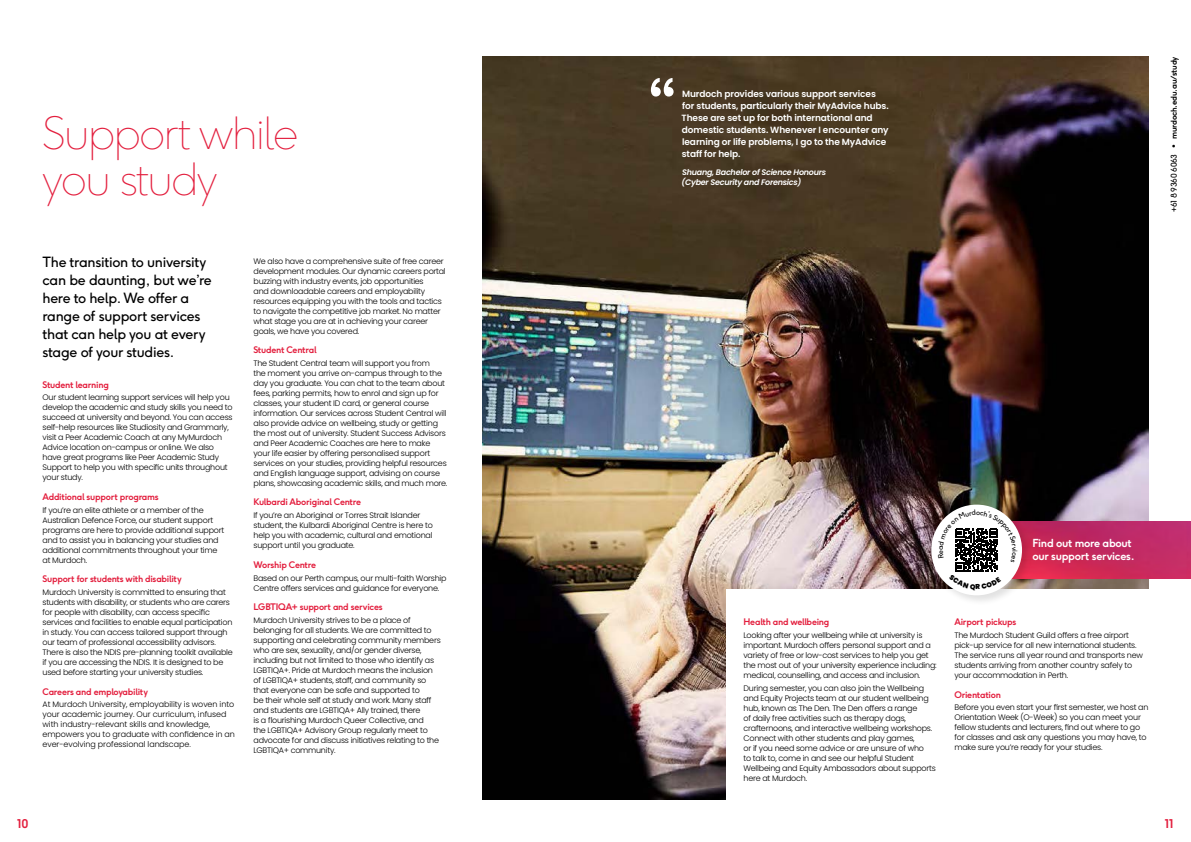
<style>
.page{position:relative;width:1191px;height:842px;background:#fff}
.page>*{position:absolute;margin:0;border:0;box-sizing:border-box;transform-origin:0 0}
.Heading_44pt_Thin{font:100 44px "F37 Ginger";letter-spacing:-.03em;color:#e31f3e}
.Lead_in_14_16{font:14px/18px "F37 Ginger";letter-spacing:-.02em;color:#000}
.t1{font:700 12px "F37 Ginger";color:#e31f3e}
.Subhead_White_11__QR_Code{font:700 11px/13px "F37 Ginger";letter-spacing:-.03em;color:#fff}
.Subhead_Red_9_11{font:700 9px "F37 Ginger";letter-spacing:-.03em;color:#e31f3e}
.Quote_Poppins_10_14{font:600 9px/12px "Poppins";letter-spacing:-.01em;color:#fff}
.Body_Poppins_8_10{font:300 8px/10px "Poppins";letter-spacing:-.03em;color:#000}
.Body_Poppins_8_10-2{font:300 8px/10px "Poppins";letter-spacing:-.01em;color:#000}
.Name{font:italic 600 8px/10px "Poppins";letter-spacing:-.03em;color:#fff}
.t2{font:700 8px "F37 Ginger";letter-spacing:-.03em;color:#000}
.t3{font:8px "F37 Ginger";letter-spacing:-.03em;color:#000}
.t4{font:7px "F37 Ginger";color:#000}
</style>
<div class="page">
<img style="left:482px;top:57px;width:666px;height:742px">
<div style="left:726px;top:590px;width:428px;height:212px;background:#fff"></div>
<svg style="left:651px;top:78px;width:22px;height:19px"></svg>
<img style="left:1032px;top:522px;width:159px;height:56px">
<div style="left:929px;top:502px;width:103px;height:103px;background:#000;opacity:.12"></div>
<div style="left:931px;top:505px;width:91px;height:90px;background:#fff;border-radius:50%"></div>
<svg style="left:938px;top:510px;width:78px;height:80px"></svg>
<p class="Heading_44pt_Thin" style="left:43px;top:106px;width:257px">Support while</p>
<p class="Heading_44pt_Thin" style="left:43px;top:152px;width:176px">you study</p>
<p class="Quote_Poppins_10_14" style="left:681px;top:88px;width:209px">Murdoch provides various support services for students, particularly their MyAdvice hubs.<br>These are set up for both international and domestic students. Whenever I encounter any learning or life problems, I go to the MyAdvice staff for help.</p>
<p class="Name" style="left:681px;top:168px;width:146px">Shuang, Bachelor of Science Honours (Cyber Security and Forensics)</p>
<p class="Lead_in_14_16" style="left:43px;top:253px;width:171px">The transition to university can be daunting, but we’re here to help. We offer a range of support services that can help you at every stage of your studies.</p>
<p class="Subhead_Red_9_11" style="left:43px;top:378px;width:68px">Student learning</p>
<p class="Body_Poppins_8_10" style="left:43px;top:393px;width:192px">Our student learning support services will help you develop the academic and study skills you need to succeed at university and beyond. You can access self-help resources like Studiosity and Grammarly, visit a Peer Academic Coach at any MyMurdoch Advice location on-campus or online. We also have great programs like Peer Academic Study Support to help you with specific units throughout your study.</p>
<p class="Subhead_Red_9_11" style="left:43px;top:491px;width:118px">Additional support programs</p>
<p class="Body_Poppins_8_10" style="left:43px;top:505px;width:183px">If you’re an elite athlete or a member of the Australian Defence Force, our student support programs are here to provide additional support and to assist you in balancing your studies and additional commitments throughout your time at Murdoch.</p>
<p class="Subhead_Red_9_11" style="left:43px;top:573px;width:141px">Support for students with disability</p>
<p class="Body_Poppins_8_10" style="left:43px;top:587px;width:192px">Murdoch University is committed to ensuring that students with disability, or students who are carers for people with disability, can access specific services and facilities to enable equal participation in study. You can access tailored support through our team of professional accessibility advisors.<br>There is also the NDIS pre-planning toolkit available if you are accessing the NDIS. It is designed to be used before starting your university studies.</p>
<p class="Subhead_Red_9_11" style="left:43px;top:685px;width:107px">Careers and employability</p>
<p class="Body_Poppins_8_10-2" style="left:43px;top:700px;width:194px">At Murdoch University, employability is woven into your academic journey. Our curriculum, infused with industry-relevant skills and knowledge, empowers you to graduate with confidence in an ever-evolving professional landscape.</p>
<p class="Body_Poppins_8_10" style="left:253px;top:256px;width:194px">We also have a comprehensive suite of free career development modules. Our dynamic careers portal buzzing with industry events, job opportunities<br>and downloadable careers and employability resources equipping you with the tools and tactics to navigate the competitive job market. No matter what stage you are at in achieving your career goals, we have you covered.</p>
<p class="Subhead_Red_9_11" style="left:253px;top:344px;width:65px">Student Central</p>
<p class="Body_Poppins_8_10" style="left:253px;top:358px;width:195px">The Student Central team will support you from<br>the moment you arrive on-campus through to the day you graduate. You can chat to the team about fees, parking permits, how to enrol and sign up for classes, your student ID card, or general course information. Our services across Student Central will also provide advice on wellbeing, study or getting the most out of university. Student Success Advisors and Peer Academic Coaches are here to make your life easier by offering personalised support services on your studies, providing helpful resources and English language support, advising on course plans, showcasing academic skills, and much more.</p>
<p class="Subhead_Red_9_11" style="left:253px;top:496px;width:109px">Kulbardi Aboriginal Centre</p>
<p class="Body_Poppins_8_10" style="left:253px;top:510px;width:181px">If you’re an Aboriginal or Torres Strait Islander student, the Kulbardi Aboriginal Centre is here to help you with academic, cultural and emotional support until you graduate.</p>
<p class="Subhead_Red_9_11" style="left:253px;top:559px;width:64px">Worship Centre</p>
<p class="Body_Poppins_8_10" style="left:253px;top:573px;width:195px">Based on our Perth campus, our multi-faith Worship<br>Centre offers services and guidance for everyone.</p>
<p class="Subhead_Red_9_11" style="left:253px;top:601px;width:131px">LGBTIQA+ support and services</p>
<p class="Body_Poppins_8_10" style="left:253px;top:615px;width:189px">Murdoch University strives to be a place of belonging for all students. We are committed to supporting and celebrating community members who are sex, sexuality, and/or gender diverse, including but not limited to those who identify as LGBTIQA+. Pride at Murdoch means the inclusion of LGBTIQA+ students, staff, and community so that everyone can be safe and supported to<br>be their whole self at study and work. Many staff and students are LGBTIQA+ Ally trained, there<br>is a flourishing Murdoch Queer Collective, and<br>the LGBTIQA+ Advisory Group regularly meet to advocate for and discuss initiatives relating to the LGBTIQA+ community.</p>
<p class="Subhead_Red_9_11" style="left:743px;top:616px;width:87px">Health and wellbeing</p>
<p class="Body_Poppins_8_10" style="left:743px;top:630px;width:195px">Looking after your wellbeing while at university is important. Murdoch offers personal support and a variety of free or low-cost services to help you get the most out of your university experience including: medical, counselling, and access and inclusion.</p>
<p class="Body_Poppins_8_10" style="left:743px;top:683px;width:194px">During semester, you can also join the Wellbeing and Equity Projects team at our student wellbeing hub, known as The Den. The Den offers a range<br>of daily free activities such as therapy dogs, crafternoons, and interactive wellbeing workshops.<br>Connect with other students and play games,<br>or if you need some advice or are unsure of who<br>to talk to, come in and see our helpful Student Wellbeing and Equity Ambassadors about supports here at Murdoch.</p>
<p class="t4" style="left:1019px;top:550px;width:3px;rotate:90deg">i</p>
<p class="Subhead_White_11__QR_Code" style="left:1032px;top:536px;width:104px">Find out more about our support services.</p>
<p class="Subhead_Red_9_11" style="left:954px;top:616px;width:63px">Airport pickups</p>
<p class="Body_Poppins_8_10" style="left:954px;top:630px;width:190px">The Murdoch Student Guild offers a free airport pick-up service for all new international students.<br>The service runs all year round and transports new students arriving from another country safely to your accommodation in Perth.</p>
<p class="Subhead_Red_9_11" style="left:954px;top:688px;width:48px">Orientation</p>
<p class="Body_Poppins_8_10" style="left:954px;top:703px;width:195px">Before you even start your first semester, we host an Orientation Week (O-Week) so you can meet your fellow students and lecturers, find out where to go for classes and ask any questions you may have, to make sure you’re ready for your studies.</p>
<p class="t2" style="left:1168px;top:139px;width:84px;rotate:-90deg">murdoch.edu.au/study</p>
<p class="t3" style="left:1168px;top:212px;width:69px;rotate:-90deg">+61 8 9360 6063 •</p>
<h3 class="t1" style="left:17px;top:816px;width:13px">10</h3>
<h3 class="t1" style="left:1164px;top:816px;width:11px">11</h3>
</div>
